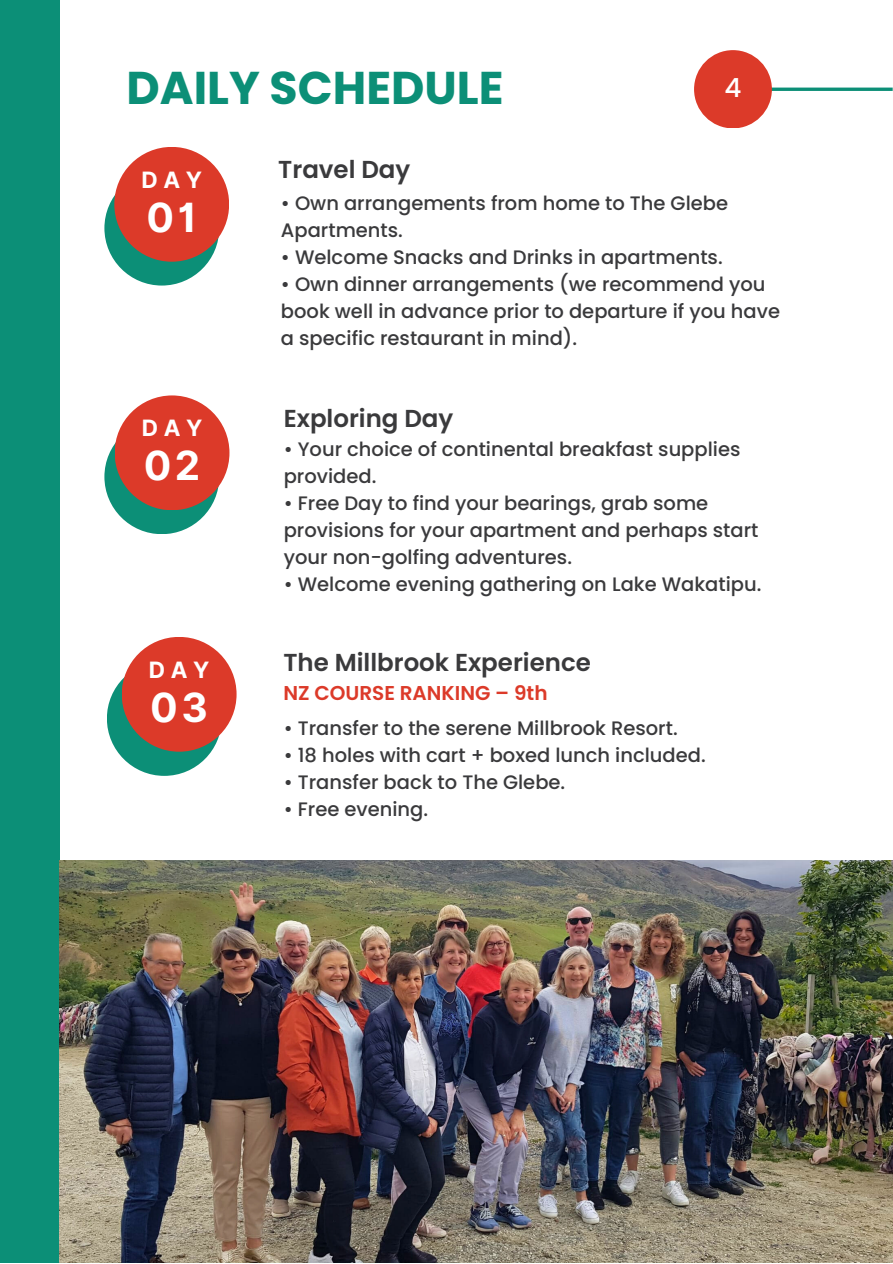
<style>
.page{position:relative;width:893px;height:1264px;background:#fff}
.page>*{position:absolute;margin:0;border:0;box-sizing:border-box;transform-origin:0 0}
.t1{font:700 45.9px "Poppins";color:#0c8f77}
.t2{font:700 40.2px "Inter";color:#fff}
.t3{font:500 26.25px "Poppins";color:#fff}
.t4{font:600 24.45px "Poppins";color:#3a3a3c}
.t5{font:700 22.5px "Inter";letter-spacing:.25em;color:#fff}
.t6{font:600 19.95px "Poppins";color:#dc3a29}
.t7{font:500 19.5px/27px "Poppins";color:#3a3a3c}
</style>
<div class="page">
<div style="left:0;top:0;width:60px;height:1262px;background:#0c8f77"></div>
<div style="left:104px;top:171px;width:115px;height:114px;background:#0c8f77;border-radius:50%"></div>
<div style="left:114px;top:147px;width:115px;height:115px;background:#dc3a29;border-radius:50%"></div>
<div style="left:104px;top:419px;width:115px;height:115px;background:#0c8f77;border-radius:50%"></div>
<div style="left:115px;top:395px;width:114px;height:115px;background:#dc3a29;border-radius:50%"></div>
<div style="left:107px;top:661px;width:115px;height:114px;background:#0c8f77;border-radius:50%"></div>
<div style="left:122px;top:637px;width:114px;height:114px;background:#dc3a29;border-radius:50%"></div>
<hr style="left:733px;top:88px;width:159px;height:3px;background:#0c8f77">
<div style="left:694px;top:50px;width:77px;height:78px;background:#dc3a29;border-radius:50%"></div>
<img style="left:60px;top:860px;width:832px;height:402px">
<p class="t1" style="left:126px;top:56px;width:378px">DAILY SCHEDULE</p>
<p class="t3" style="left:724px;top:70px;width:19px">4</p>
<p class="t5" style="left:141px;top:166px;width:62px">DAY</p>
<p class="t2" style="left:146px;top:193px;width:52px">01</p>
<p class="t5" style="left:142px;top:414px;width:62px">DAY</p>
<p class="t2" style="left:144px;top:441px;width:58px">02</p>
<p class="t5" style="left:149px;top:656px;width:62px">DAY</p>
<p class="t2" style="left:150px;top:683px;width:59px">03</p>
<p class="t4" style="left:278px;top:152px;width:133px">Travel Day</p>
<p class="t7" style="left:281px;top:190px;width:448px">• Own arrangements from home to The Glebe<br>Apartments.</p>
<p class="t7" style="left:281px;top:244px;width:443px">• Welcome Snacks and Drinks in apartments.</p>
<p class="t7" style="left:281px;top:271px;width:500px">• Own dinner arrangements (we recommend you book well in advance prior to departure if you have a specific restaurant in mind).</p>
<p class="t4" style="left:284px;top:402px;width:171px">Exploring Day</p>
<p class="t7" style="left:284px;top:435px;width:458px">• Your choice of continental breakfast supplies provided.</p>
<p class="t7" style="left:284px;top:489px;width:476px">• Free Day to find your bearings, grab some provisions for your apartment and perhaps start your non-golfing adventures.</p>
<p class="t7" style="left:284px;top:570px;width:479px">• Welcome evening gathering on Lake Wakatipu.</p>
<p class="t4" style="left:283px;top:645px;width:309px">The Millbrook Experience</p>
<p class="t6" style="left:283px;top:678px;width:265px">NZ COURSE RANKING – 9th</p>
<p class="t7" style="left:284px;top:714px;width:395px">• Transfer to the serene Millbrook Resort.</p>
<p class="t7" style="left:284px;top:741px;width:423px">• 18 holes with cart + boxed lunch included.</p>
<p class="t7" style="left:284px;top:768px;width:283px">• Transfer back to The Glebe.</p>
<p class="t7" style="left:284px;top:795px;width:146px">• Free evening.</p>
</div>
